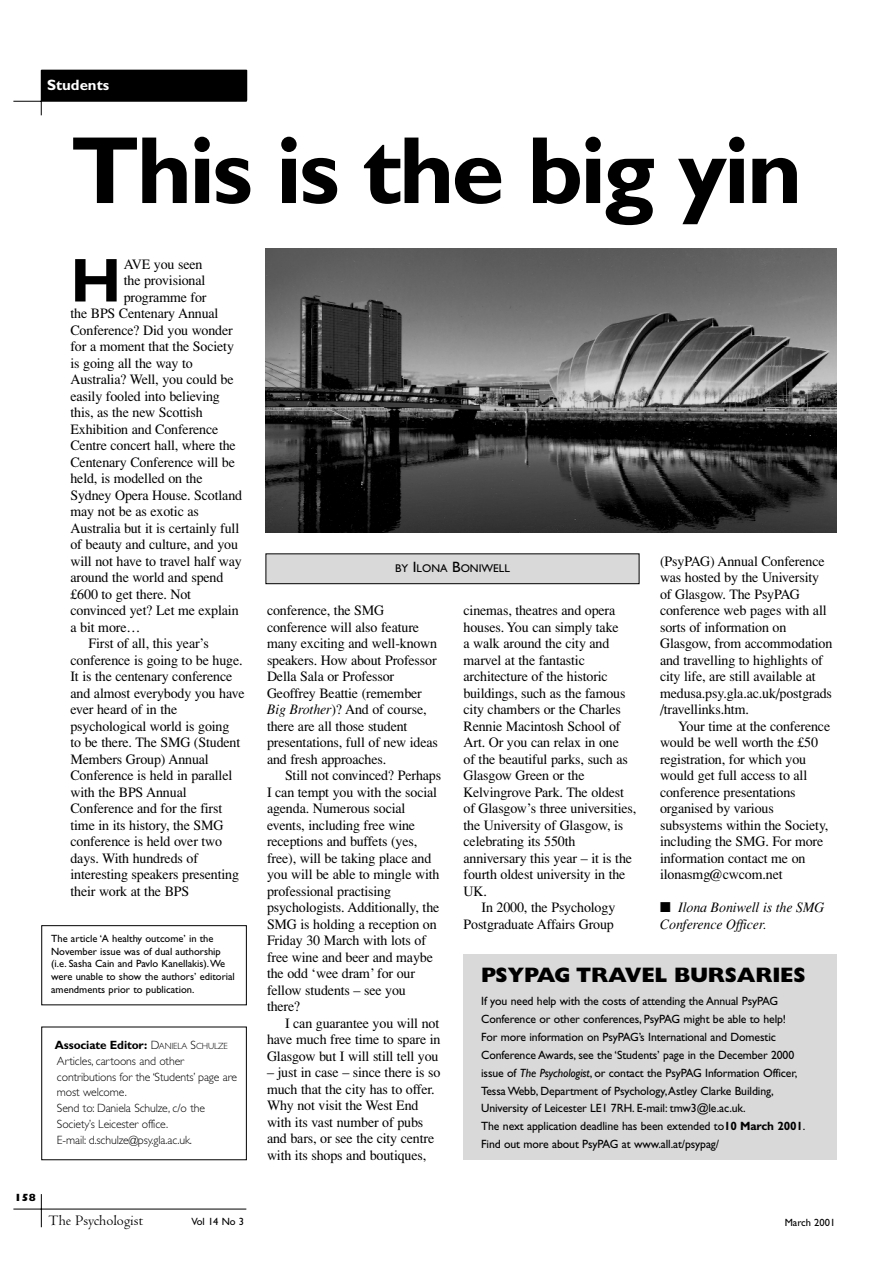
<style>
.page{position:relative;width:893px;height:1263px;background:#fff}
.page>*{position:absolute;margin:0;border:0;box-sizing:border-box;transform-origin:0 0}
.t1{font:700 96px "Gill Sans";letter-spacing:-.035em;color:#000}
.t2{font:700 62.25px "Gill Sans";color:#000}
.t3{font:800 21px "Gill Sans";letter-spacing:-.005em;color:#000}
.t4{font:15px "Centaur";color:#000}
.t5{font:700 15px "Gill Sans";color:#fff}
.t6{font:14.25px/16.5px "Times";letter-spacing:-.01em;color:#000}
.t7{font:italic 14.25px/16.5px "Times";letter-spacing:-.01em;color:#000}
.t8{font:12px/18px "Gill Sans";letter-spacing:-.01em;color:#000}
.t9{font:300 12px/15.8px "Gill Sans";letter-spacing:-.01em;color:#000}
.t10{font:11.25px "Gill Sans";color:#000}
.t11{font:10.5px/12.6px "Gill Sans";color:#000}
.t12{font:800 10.5px "Gill Sans";color:#000}
.s1{font-weight:700}
.s2{font-size:9px}
.s3{font-size:15px}
.s4{font-style:italic}
</style>
<div class="page">
<div style="left:41px;top:70px;width:206px;height:31px;background:#000"></div>
<hr style="left:13px;top:101px;width:234px;height:1px;background:#000">
<hr style="left:41px;top:70px;width:1px;height:45px;background:#000">
<hr style="left:13px;top:1209px;width:233px;height:1px;background:#000">
<hr style="left:41px;top:1194px;width:1px;height:33px;background:#000">
<div style="left:266px;top:554px;width:372px;height:29px;background:#d9d9d9"></div>
<div style="left:265px;top:553px;width:374px;height:31px;border:1px solid #000"></div>
<div style="left:41px;top:1027px;width:206px;height:133px;border:1px solid #000"></div>
<img style="left:265px;top:248px;width:571px;height:285px">
<div style="left:41px;top:925px;width:206px;height:80px;border:1px solid #000"></div>
<div style="left:463px;top:955px;width:373px;height:205px;background:#d9d9d9"></div>
<p class="t5" style="left:47px;top:79px;width:64px">Students</p>
<h1 class="t1" style="left:70px;top:138px;width:733px">This is the big yin</h1>
<h2 class="t2" style="left:70px;top:259px;width:52px">H</h2>
<p class="t6" style="left:124px;top:257px;width:80px">AVE you seen</p>
<p class="t6" style="left:124px;top:273px;width:83px">the provisional</p>
<p class="t6" style="left:124px;top:290px;width:84px">programme for</p>
<p class="t6" style="left:70px;top:306px;width:149px">the BPS Centenary Annual</p>
<p class="t6" style="left:70px;top:323px;width:164px">Conference? Did you wonder</p>
<p class="t6" style="left:70px;top:339px;width:165px">for a moment that the Society</p>
<p class="t6" style="left:70px;top:356px;width:124px">is going all the way to</p>
<p class="t6" style="left:70px;top:372px;width:165px">Australia? Well, you could be</p>
<p class="t6" style="left:70px;top:389px;width:151px">easily fooled into believing</p>
<p class="t6" style="left:70px;top:405px;width:134px">this, as the new Scottish</p>
<p class="t6" style="left:70px;top:422px;width:149px">Exhibition and Conference</p>
<p class="t6" style="left:70px;top:438px;width:167px">Centre concert hall, where the</p>
<p class="t6" style="left:70px;top:455px;width:166px">Centenary Conference will be</p>
<p class="t6" style="left:70px;top:471px;width:134px">held, is modelled on the</p>
<p class="t6" style="left:70px;top:488px;width:173px">Sydney Opera House. Scotland</p>
<p class="t6" style="left:70px;top:504px;width:130px">may not be as exotic as</p>
<p class="t6" style="left:70px;top:521px;width:170px">Australia but it is certainly full</p>
<p class="t6" style="left:70px;top:537px;width:169px">of beauty and culture, and you</p>
<p class="t6" style="left:70px;top:554px;width:173px">will not have to travel half way</p>
<p class="t6" style="left:70px;top:570px;width:154px">around the world and spend</p>
<p class="t6" style="left:70px;top:587px;width:122px">£600 to get there. Not</p>
<p class="t6" style="left:70px;top:603px;width:170px">convinced yet? Let me explain</p>
<p class="t6" style="left:70px;top:620px;width:71px">a bit more…</p>
<p class="t6" style="left:88px;top:636px;width:122px">First of all, this year’s</p>
<p class="t6" style="left:70px;top:653px;width:174px">conference is going to be huge.</p>
<p class="t6" style="left:70px;top:669px;width:163px">It is the centenary conference</p>
<p class="t6" style="left:70px;top:686px;width:176px">and almost everybody you have</p>
<p class="t6" style="left:70px;top:702px;width:108px">ever heard of in the</p>
<p class="t6" style="left:70px;top:719px;width:160px">psychological world is going</p>
<p class="t6" style="left:70px;top:735px;width:171px">to be there. The SMG (Student</p>
<p class="t6" style="left:70px;top:752px;width:140px">Members Group) Annual</p>
<p class="t6" style="left:70px;top:768px;width:163px">Conference is held in parallel</p>
<p class="t6" style="left:70px;top:785px;width:118px">with the BPS Annual</p>
<p class="t6" style="left:70px;top:801px;width:153px">Conference and for the first</p>
<p class="t6" style="left:70px;top:818px;width:155px">time in its history, the SMG</p>
<p class="t6" style="left:70px;top:834px;width:153px">conference is held over two</p>
<p class="t6" style="left:70px;top:851px;width:129px">days. With hundreds of</p>
<p class="t6" style="left:70px;top:867px;width:170px">interesting speakers presenting</p>
<p class="t6" style="left:70px;top:884px;width:120px">their work at the BPS</p>
<p class="t11" style="left:51px;top:934px;width:185px">The article ‘A healthy outcome’ in the November issue was of dual authorship (i.e. Sasha Cain and Pavlo Kanellakis).We were unable to show the authors’ editorial amendments prior to publication.</p>
<p class="t9" style="left:55px;top:1038px;width:184px"><span class="s1">Associate Editor:</span> D<span class="s2">ANIELA</span> S<span class="s2">CHULZE<br></span>Articles, cartoons and other contributions for the ‘Students’ page are most welcome.<br>Send to: Daniela Schulze, c/o the<br>Society’s Leicester office.<br>E-mail: d.schulze@psy.gla.ac.uk.</p>
<p class="t12" style="left:14px;top:1194px;width:23px">158</p>
<p class="t4" style="left:48px;top:1215px;width:96px">The Psychologist</p>
<p class="t11" style="left:191px;top:1217px;width:54px">Vol 14 No 3</p>
<p class="t6" style="left:660px;top:554px;width:174px">(PsyPAG) Annual Conference was hosted by the University of Glasgow. The PsyPAG conference web pages with all sorts of information on<br>Glasgow, from accommodation and travelling to highlights of city life, are still available at medusa.psy.gla.ac.uk/postgrads /travellinks.htm.</p>
<p class="t6" style="left:660px;top:719px;width:172px;text-indent:18px">Your time at the conference would be well worth the £50 registration, for which you would get full access to all conference presentations organised by various subsystems within the Society, including the SMG. For more information contact me on ilonasmg@cwcom.net</p>
<p class="t7" style="left:660px;top:900px;width:166px">■ Ilona Boniwell is the SMG<br>Conference Officer.</p>
<p class="t10" style="left:395px;top:564px;width:116px">BY <span class="s3">I</span>LONA <span class="s3">B</span>ONIWELL</p>
<p class="t6" style="left:267px;top:603px;width:172px">conference, the SMG conference will also feature many exciting and well-known speakers. How about Professor<br>Della Sala or Professor<br>Geoffrey Beattie (remember<br><span class="s4">Big Brother</span>)? And of course, there are all those student presentations, full of new ideas and fresh approaches.</p>
<p class="t6" style="left:267px;top:768px;width:176px;text-indent:18px">Still not convinced? Perhaps<br>I can tempt you with the social agenda. Numerous social events, including free wine receptions and buffets (yes, free), will be taking place and you will be able to mingle with professional practising psychologists. Additionally, the<br>SMG is holding a reception on<br>Friday 30 March with lots of free wine and beer and maybe the odd ‘wee dram’ for our fellow students – see you there?</p>
<p class="t6" style="left:267px;top:1016px;width:175px;text-align:justify;text-indent:18px">I can guarantee you will not have much free time to spare in Glasgow but I will still tell you</p>
<p class="t6" style="left:267px;top:1065px;width:175px">– just in case – since there is so much that the city has to offer.<br>Why not visit the West End with its vast number of pubs and bars, or see the city centre with its shops and boutiques,</p>
<p class="t6" style="left:463px;top:603px;width:174px">cinemas, theatres and opera houses. You can simply take<br>a walk around the city and marvel at the fantastic architecture of the historic buildings, such as the famous city chambers or the Charles<br>Rennie Macintosh School of<br>Art. Or you can relax in one<br>of the beautiful parks, such as<br>Glasgow Green or the<br>Kelvingrove Park. The oldest of Glasgow’s three universities, the University of Glasgow, is celebrating its 550th anniversary this year – it is the fourth oldest university in the<br>UK.</p>
<p class="t6" style="left:463px;top:900px;width:153px;text-align:right">In 2000, the Psychology<br>Postgraduate Affairs Group</p>
<h3 class="t3" style="left:481px;top:968px;width:326px">PSYPAG TRAVEL BURSARIES</h3>
<p class="t8" style="left:481px;top:993px;width:326px">If you need help with the costs of attending the Annual PsyPAG Conference or other conferences, PsyPAG might be able to help!<br>For more information on PsyPAG’s International and Domestic Conference Awards, see the ‘Students’ page in the December 2000 issue of <span class="s4">The Psychologist</span>, or contact the PsyPAG Information Officer, Tessa Webb, Department of Psychology,Astley Clarke Building, University of Leicester LE1 7RH. E-mail: tmw3@le.ac.uk.<br>The next application deadline has been extended to<span class="s1">10 March 2001</span>.<br>Find out more about PsyPAG at www.all.at/psypag/</p>
<p class="t11" style="left:784px;top:1217px;width:52px">March 2001</p>
</div>
